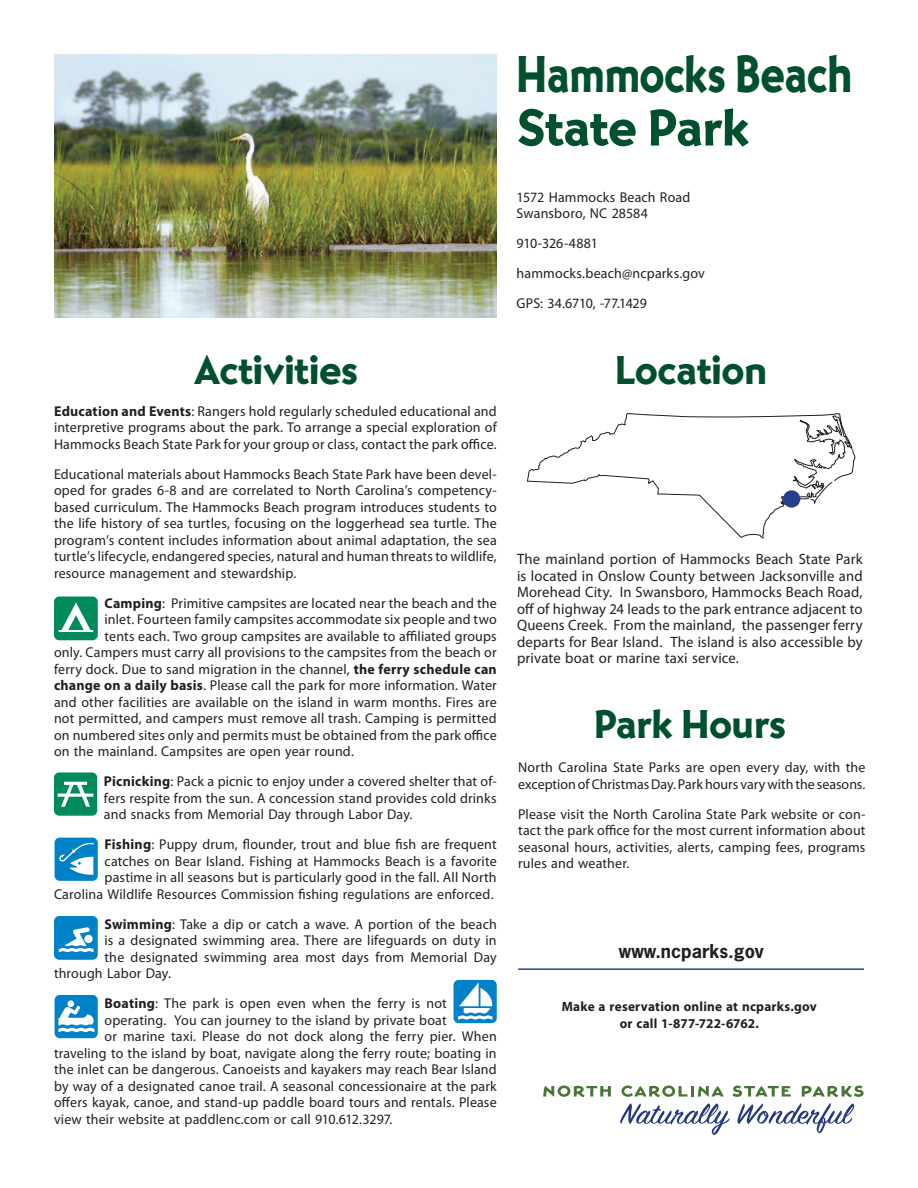
<style>
.page{position:relative;width:918px;height:1188px;background:#fff}
.page>*{position:absolute;margin:0;border:0;box-sizing:border-box;transform-origin:0 0}
.park_headline{font:54px "Bernhard Got URWT Heav";color:#00502e;scale:.85 1}
.park_headline-2{font:54px "Bernhard Got URWT Heav";color:#00502e}
.park_headline-3{font:42px "Bernhard Got URWT Heav";color:#00502e}
.t1{font:700 18px "News Gothic Std";color:#231f20}
.park_text{font:15px/16.5px "Myriad Pro";letter-spacing:.01em;color:#231f20;text-align:justify}
.park_text-2{font:14.25px/16.5px "Myriad Pro";letter-spacing:.01em;color:#231f20;text-align:justify}
.park_text-3{font:14.25px "Myriad Pro";letter-spacing:-.01em;color:#231f20}
.park_text-4{font:14.25px "Myriad Pro";letter-spacing:-.015em;color:#231f20}
.park_text-5{font:700 13.5px/16.5px "Myriad Pro";letter-spacing:.015em;color:#231f20;text-align:center}
.s1{font-weight:700}
</style>
<div class="page">
<svg style="left:527px;top:413px;width:328px;height:126px"></svg>
<img style="left:54px;top:54px;width:443px;height:263px">
<div style="left:783px;top:490px;width:17px;height:18px;background:#253f8e;border-radius:50%"></div>
<svg style="left:543px;top:1086px;width:68px;height:11px"></svg>
<svg style="left:621px;top:1086px;width:103px;height:11px"></svg>
<svg style="left:733px;top:1086px;width:58px;height:11px"></svg>
<svg style="left:802px;top:1086px;width:62px;height:11px"></svg>
<svg style="left:620px;top:1103px;width:110px;height:32px"></svg>
<svg style="left:737px;top:1103px;width:118px;height:30px"></svg>
<hr style="left:518px;top:968px;width:346px;height:2px;background:#253f8e">
<div style="left:54px;top:597px;width:44px;height:43px;background:#008a5e;border-radius:5px"></div>
<svg style="left:59px;top:602px;width:34px;height:30px"></svg>
<div style="left:54px;top:916px;width:44px;height:44px;background:#0082c8;border-radius:5px"></div>
<svg style="left:59px;top:927px;width:35px;height:25px"></svg>
<div style="left:55px;top:838px;width:42px;height:42px;background:#0986c9;border-radius:4px"></div>
<div style="left:55px;top:838px;width:43px;height:43px;background:#0082c8;border-radius:5px"></div>
<svg style="left:59px;top:843px;width:35px;height:32px"></svg>
<div style="left:55px;top:995px;width:43px;height:43px;background:#0082c8;border-radius:5px"></div>
<div style="left:67px;top:1000px;width:7px;height:7px;background:#fff;border-radius:50%"></div>
<svg style="left:58px;top:1005px;width:36px;height:27px"></svg>
<div style="left:454px;top:980px;width:43px;height:43px;background:#0082c8;border-radius:5px"></div>
<svg style="left:458px;top:982px;width:35px;height:38px"></svg>
<div style="left:54px;top:772px;width:43px;height:44px;background:#008a5e;border-radius:5px"></div>
<svg style="left:58px;top:782px;width:35px;height:25px"></svg>
<p class="park_headline" style="left:517px;top:41px;width:396px">Hammocks Beach</p>
<p class="park_headline-2" style="left:517px;top:95px;width:234px">State Park</p>
<p class="park_text-2" style="left:517px;top:189px;width:175px">1572 Hammocks Beach Road<br>Swansboro, NC 28584</p>
<p class="park_text-4" style="left:517px;top:235px;width:83px">910-326-4881</p>
<p class="park_text-2" style="left:517px;top:265px;width:190px">hammocks.beach@ncparks.gov</p>
<p class="park_text-3" style="left:517px;top:295px;width:132px">GPS: 34.6710, -77.1429</p>
<p class="park_headline-3" style="left:194px;top:344px;width:166px">Activities</p>
<p class="park_headline-3" style="left:615px;top:344px;width:153px">Location</p>
<p class="park_text-2" style="left:54px;top:402px;width:444px"><span class="s1">Education and Events</span>: Rangers hold regularly scheduled educational and interpretive programs about the park. To arrange a special exploration of Hammocks Beach State Park for your group or class, contact the park office.</p>
<p class="park_text-2" style="left:54px;top:465px;width:444px">Educational materials about Hammocks Beach State Park have been devel&shy;oped for grades 6-8 and are correlated to North Carolina’s competency&shy;based curriculum. The Hammocks Beach program introduces students to the life history of sea turtles, focusing on the loggerhead sea turtle. The program’s content includes information about animal adaptation, the sea turtle’s lifecycle, endangered species, natural and human threats to wildlife, resource management and stewardship.</p>
<p class="park_text-2" style="left:105px;top:594px;width:394px"><span class="s1">Camping</span>: Primitive campsites are located near the beach and the</p>
<p class="park_text-2" style="left:105px;top:611px;width:394px">inlet. Fourteen family campsites accommodate six people and two</p>
<p class="park_text-2" style="left:105px;top:627px;width:394px">tents each. Two group campsites are available to affiliated groups</p>
<p class="park_text-2" style="left:54px;top:644px;width:444px">only. Campers must carry all provisions to the campsites from the beach or</p>
<p class="park_text-2" style="left:54px;top:660px;width:444px">ferry dock. Due to sand migration in the channel, <span class="s1">the ferry schedule can</span></p>
<p class="park_text-2" style="left:54px;top:677px;width:444px"><span class="s1">change on a daily basis</span>. Please call the park for more information. Water</p>
<p class="park_text-2" style="left:54px;top:693px;width:444px">and other facilities are available on the island in warm months. Fires are</p>
<p class="park_text-2" style="left:54px;top:710px;width:444px">not permitted, and campers must remove all trash. Camping is permitted</p>
<p class="park_text-2" style="left:54px;top:726px;width:444px">on numbered sites only and permits must be obtained from the park office</p>
<p class="park_text-2" style="left:54px;top:743px;width:301px">on the mainland. Campsites are open year round.</p>
<p class="park_text-2" style="left:104px;top:773px;width:394px"><span class="s1">Picnicking</span>: Pack a picnic to enjoy under a covered shelter that of&shy;fers respite from the sun. A concession stand provides cold drinks and snacks from Memorial Day through Labor Day.</p>
<p class="park_text-2" style="left:54px;top:836px;width:444px;text-align:right"><span class="s1">Fishing</span>: Puppy drum, flounder, trout and blue fish are frequent<br>catches on Bear Island. Fishing at Hammocks Beach is a favorite pastime in all seasons but is particularly good in the fall. All North Carolina Wildlife Resources Commission fishing regulations are enforced.</p>
<p class="park_text-2" style="left:105px;top:915px;width:394px"><span class="s1">Swimming</span>: Take a dip or catch a wave. A portion of the beach</p>
<p class="park_text-2" style="left:105px;top:932px;width:394px">is a designated swimming area. There are lifeguards on duty in</p>
<p class="park_text-2" style="left:105px;top:948px;width:394px">the designated swimming area most days from Memorial Day</p>
<p class="park_text-2" style="left:54px;top:965px;width:118px">through Labor Day.</p>
<p class="park_text-2" style="left:105px;top:995px;width:344px"><span class="s1">Boating</span>: The park is open even when the ferry is not</p>
<p class="park_text-2" style="left:105px;top:1011px;width:344px">operating. You can journey to the island by private boat</p>
<p class="park_text-2" style="left:105px;top:1028px;width:394px">or marine taxi. Please do not dock along the ferry pier. When</p>
<p class="park_text-2" style="left:54px;top:1044px;width:444px">traveling to the island by boat, navigate along the ferry route; boating in</p>
<p class="park_text-2" style="left:54px;top:1061px;width:444px">the inlet can be dangerous. Canoeists and kayakers may reach Bear Island</p>
<p class="park_text-2" style="left:54px;top:1077px;width:444px">by way of a designated canoe trail. A seasonal concessionaire at the park</p>
<p class="park_text-2" style="left:54px;top:1094px;width:444px">offers kayak, canoe, and stand-up paddle board tours and rentals. Please</p>
<p class="park_text-2" style="left:54px;top:1110px;width:340px">view their website at paddlenc.com or call 910.612.3297.</p>
<p class="park_text" style="left:517px;top:551px;width:347px">The mainland portion of Hammocks Beach State Park is located in Onslow County between Jacksonville and Morehead City. In Swansboro, Hammocks Beach Road, off of highway 24 leads to the park entrance adjacent to Queens Creek. From the mainland, the passenger ferry departs for Bear Island. The island is also accessible by private boat or marine taxi service.</p>
<p class="park_headline-3" style="left:594px;top:698px;width:194px">Park Hours</p>
<p class="park_text-2" style="left:518px;top:759px;width:349px">North Carolina State Parks are open every day, with the exception of Christmas Day. Park hours vary with the seasons.</p>
<p class="park_text-2" style="left:518px;top:805px;width:349px">Please visit the North Carolina State Park website or con&shy;tact the park office for the most current information about seasonal hours, activities, alerts, camping fees, programs rules and weather.</p>
<p class="t1" style="left:619px;top:940px;width:147px">www.ncparks.gov</p>
<p class="park_text-5" style="left:562px;top:998px;width:257px">Make a reservation online at ncparks.gov or call 1-877-722-6762.</p>
</div>
